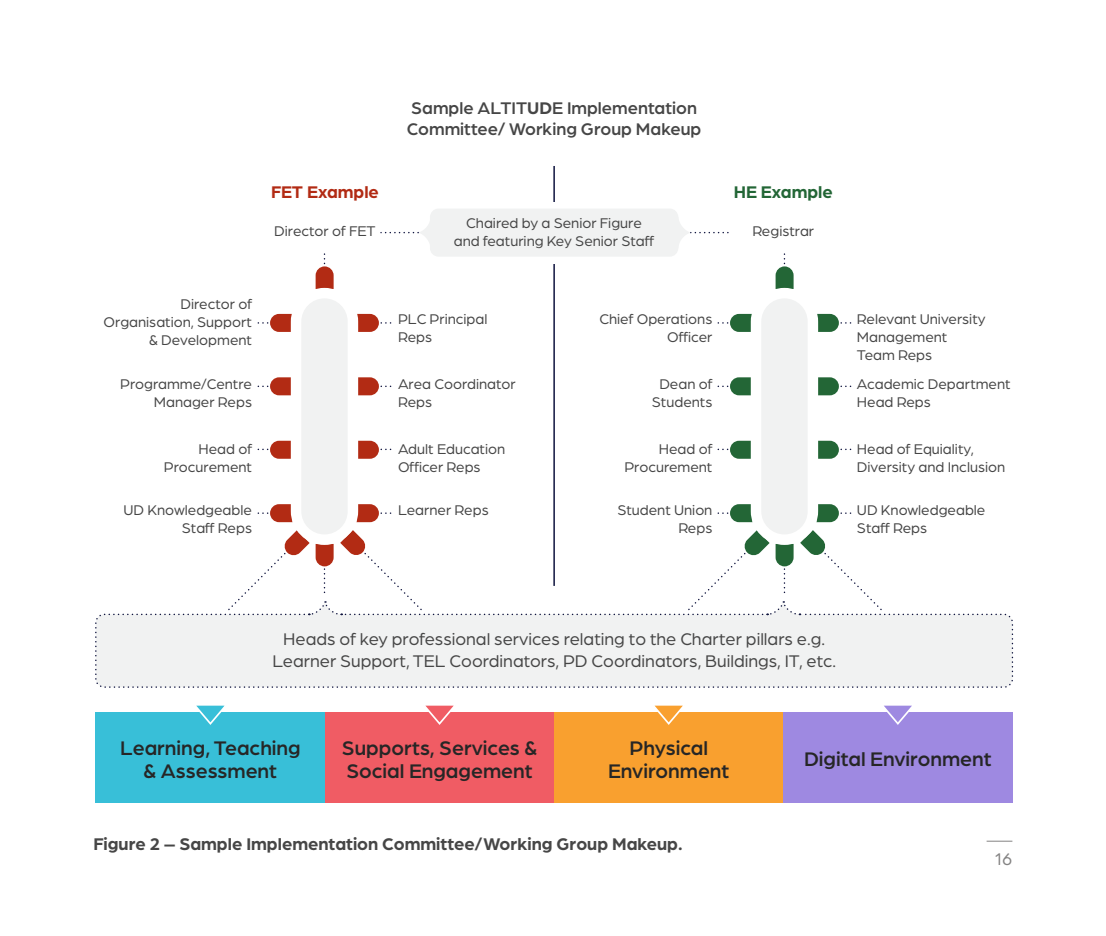
<style>
.page{position:relative;width:1106px;height:936px;background:#fff}
.page>*{position:absolute;margin:0;border:0;box-sizing:border-box;transform-origin:0 0}
.t1{font:500 21px/22.6px "Arboria";color:#262626;text-align:center}
.t2{font:18px/21.6px "Arboria";color:#464646;text-align:center}
.t3{font:700 18px "Arboria";color:#464646}
.t4{font:500 18px/21.6px "Arboria";color:#464646}
.t5{font:700 18px "Arboria";color:#b22b14}
.t6{font:700 18px "Arboria";color:#236636}
.t7{font:18px "Arboria";color:#848383}
.t8{font:15px/18px "Arboria";color:#464646;text-align:right}
.s1{font-weight:700}
</style>
<div class="page">
<svg style="left:986px;top:840px;width:26px;height:1px"></svg>
<hr style="left:553px;top:166px;width:2px;height:420px;background:#0f143e">
<div style="left:535px;top:202px;width:36px;height:61px;background:#fff"></div>
<div style="left:430px;top:208px;width:248px;height:49px;background:#f1f2f2;border-radius:8px"></div>
<div style="left:96px;top:712px;width:229px;height:91px;background:#38bfd8"></div>
<div style="left:325px;top:712px;width:229px;height:91px;background:#f05c64"></div>
<div style="left:554px;top:712px;width:229px;height:91px;background:#f9a02f"></div>
<div style="left:783px;top:712px;width:229px;height:91px;background:#9e89e1"></div>
<svg style="left:884px;top:705px;width:28px;height:20px"></svg>
<svg style="left:654px;top:705px;width:29px;height:20px"></svg>
<svg style="left:425px;top:705px;width:29px;height:20px"></svg>
<svg style="left:196px;top:705px;width:29px;height:20px"></svg>
<div style="left:96px;top:615px;width:915px;height:72px;background:#f1f2f2"></div>
<svg style="left:225px;top:218px;width:660px;height:398px"></svg>
<div style="left:95px;top:613px;width:918px;height:74px;border:1px dashed #0f143e;border-radius:8px"></div>
<p class="t4" style="left:407px;top:96px;width:296px">Sample ALTIT<span class="s1">UD</span>E Implementation<br>Committee/ Working Group Makeup</p>
<p class="t5" style="left:271px;top:180px;width:109px">FET Example</p>
<p class="t6" style="left:733px;top:180px;width:100px">HE Example</p>
<p class="t8" style="left:274px;top:221px;width:103px">Director of FET</p>
<p class="t8" style="left:454px;top:213px;width:202px;text-align:center">Chaired by a Senior Figure and featuring Key Senior Staff</p>
<p class="t8" style="left:752px;top:221px;width:63px">Registrar</p>
<p class="t8" style="left:104px;top:294px;width:150px">Director of<br>Organisation, Support &amp; Development</p>
<p class="t8" style="left:599px;top:309px;width:114px">Chief Operations<br>Officer</p>
<p class="t8" style="left:857px;top:309px;width:130px;text-align:left">Relevant University<br>Management<br>Team Reps</p>
<p class="t8" style="left:857px;top:374px;width:155px;text-align:left">Academic Department<br>Head Reps</p>
<p class="t8" style="left:857px;top:439px;width:150px;text-align:left">Head of Equiality,<br>Diversity and Inclusion</p>
<p class="t8" style="left:398px;top:309px;width:91px;text-align:left">PLC Principal<br>Reps</p>
<p class="t8" style="left:398px;top:374px;width:119px;text-align:left">Area Coordinator<br>Reps</p>
<p class="t8" style="left:398px;top:439px;width:109px;text-align:left">Adult Education<br>Officer Reps</p>
<p class="t8" style="left:398px;top:500px;width:92px">Learner Reps</p>
<p class="t8" style="left:120px;top:374px;width:133px">Programme/Centre<br>Manager Reps</p>
<p class="t8" style="left:164px;top:439px;width:90px">Head of<br>Procurement</p>
<p class="t8" style="left:123px;top:500px;width:130px">UD Knowledgeable<br>Staff Reps</p>
<p class="t8" style="left:857px;top:500px;width:130px;text-align:left">UD Knowledgeable<br>Staff Reps</p>
<p class="t8" style="left:652px;top:374px;width:62px;text-align:center">Dean of<br>Students</p>
<p class="t8" style="left:624px;top:439px;width:90px">Head of<br>Procurement</p>
<p class="t8" style="left:617px;top:500px;width:97px">Student Union<br>Reps</p>
<p class="t2" style="left:272px;top:627px;width:565px">Heads of key professional services relating to the Charter pillars e.g.<br>Learner Support, TEL Coordinators, PD Coordinators, Buildings, IT, etc.</p>
<p class="t1" style="left:120px;top:735px;width:182px">Learning, Teaching &amp; Assessment</p>
<p class="t1" style="left:342px;top:735px;width:197px;text-align:left">Supports, Services &amp;<br>Social Engagement</p>
<p class="t1" style="left:608px;top:735px;width:123px">Physical<br>Environment</p>
<p class="t1" style="left:804px;top:746px;width:189px">Digital Environment</p>
<p class="t3" style="left:94px;top:831px;width:590px">Figure 2 – Sample Implementation Committee/Working Group Makeup.</p>
<p class="t7" style="left:994px;top:846px;width:20px">16</p>
</div>
